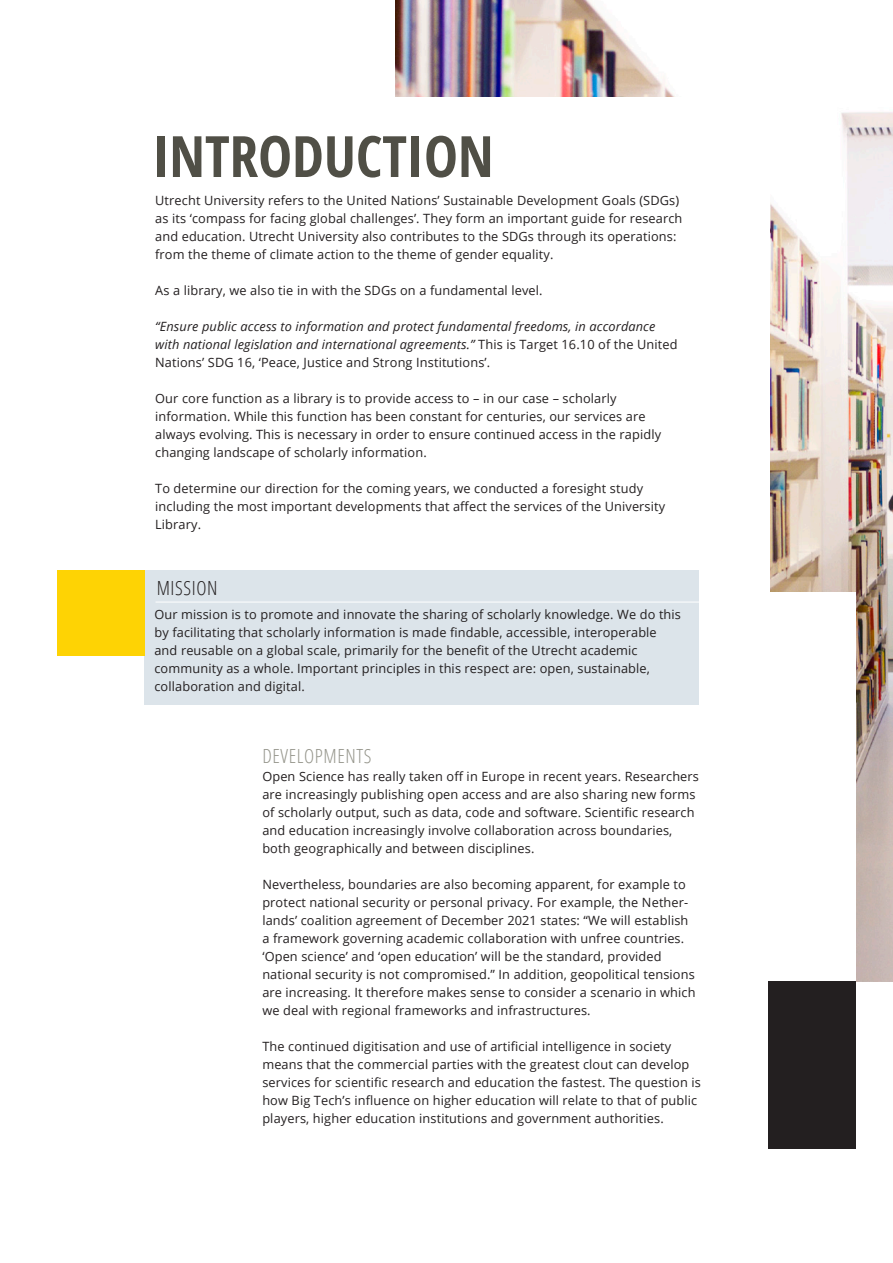
<style>
.page{position:relative;width:893px;height:1263px;background:#fff}
.page>*{position:absolute;margin:0;border:0;box-sizing:border-box;transform-origin:0 0}
.t1{font:700 57px "Open Sans Condensed";color:#504f46}
.t2{font:300 19.5px "Open Sans Condensed";letter-spacing:.03em;color:#94948a}
.t3{font:300 19.5px "Open Sans Condensed";letter-spacing:.03em;color:#231f20}
.t4{font:12.75px/18px "Open Sans";letter-spacing:.01em;color:#231f20}
.t5{font:italic 12.75px/18px "Open Sans";letter-spacing:.01em;color:#231f20}
.s1{font-style:normal}
</style>
<div class="page">
<img style="left:395px;top:0;width:498px;height:981px">
<div style="left:67px;top:98px;width:703px;height:936px;background:#fff"></div>
<div style="left:144px;top:571px;width:555px;height:134px;background:#dce4ea"></div>
<hr style="left:155px;top:602px;width:547px;height:1px;background:#fff">
<div style="left:734px;top:593px;width:121px;height:486px;background:#fff"></div>
<div style="left:769px;top:981px;width:87px;height:167px;background:#231f20"></div>
<div style="left:57px;top:571px;width:87px;height:85px;background:#fed304"></div>
<p class="t1" style="left:152px;top:117px;width:343px">INTRODUCTION</p>
<p class="t4" style="left:155px;top:191px;width:529px">Utrecht University refers to the United Nations’ Sustainable Development Goals (SDGs) as its ‘compass for facing global challenges’. They form an important guide for research and education. Utrecht University also contributes to the SDGs through its operations: from the theme of climate action to the theme of gender equality.</p>
<p class="t4" style="left:155px;top:281px;width:389px">As a library, we also tie in with the SDGs on a fundamental level.</p>
<p class="t5" style="left:155px;top:317px;width:524px">“Ensure public access to information and protect fundamental freedoms, in accordance with national legislation and international agreements.” <span class="s1">This is Target 16.10 of the United<br>Nations’ SDG 16, ‘Peace, Justice and Strong Institutions’.</span></p>
<p class="t4" style="left:155px;top:389px;width:463px">Our core function as a library is to provide access to – in our case – scholarly</p>
<p class="t4" style="left:155px;top:407px;width:492px">information. While this function has been constant for centuries, our services are</p>
<p class="t4" style="left:155px;top:425px;width:507px">always evolving. This is necessary in order to ensure continued access in the rapidly changing landscape of scholarly information.</p>
<p class="t4" style="left:155px;top:479px;width:512px">To determine our direction for the coming years, we conducted a foresight study including the most important developments that affect the services of the University<br>Library.</p>
<p class="t3" style="left:157px;top:574px;width:62px">MISSION</p>
<p class="t4" style="left:154px;top:605px;width:528px">Our mission is to promote and innovate the sharing of scholarly knowledge. We do this by facilitating that scholarly information is made findable, accessible, interoperable</p>
<p class="t4" style="left:154px;top:641px;width:497px">and reusable on a global scale, primarily for the benefit of the Utrecht academic community as a whole. Important principles in this respect are: open, sustainable, collaboration and digital.</p>
<p class="t2" style="left:262px;top:742px;width:111px">DEVELOPMENTS</p>
<p class="t4" style="left:262px;top:767px;width:438px">Open Science has really taken off in Europe in recent years. Researchers are increasingly publishing open access and are also sharing new forms of scholarly output, such as data, code and software. Scientific research and education increasingly involve collaboration across boundaries, both geographically and between disciplines.</p>
<p class="t4" style="left:262px;top:875px;width:435px">Nevertheless, boundaries are also becoming apparent, for example to protect national security or personal privacy. For example, the Nether&shy;lands’ coalition agreement of December 2021 states: “We will establish a framework governing academic collaboration with unfree countries. ‘Open science’ and ‘open education’ will be the standard, provided national security is not compromised.” In addition, geopolitical tensions are increasing. It therefore makes sense to consider a scenario in which we deal with regional frameworks and infrastructures.</p>
<p class="t4" style="left:262px;top:1037px;width:440px">The continued digitisation and use of artificial intelligence in society means that the commercial parties with the greatest clout can develop services for scientific research and education the fastest. The question is how Big Tech’s influence on higher education will relate to that of public players, higher education institutions and government authorities.</p>
</div>
